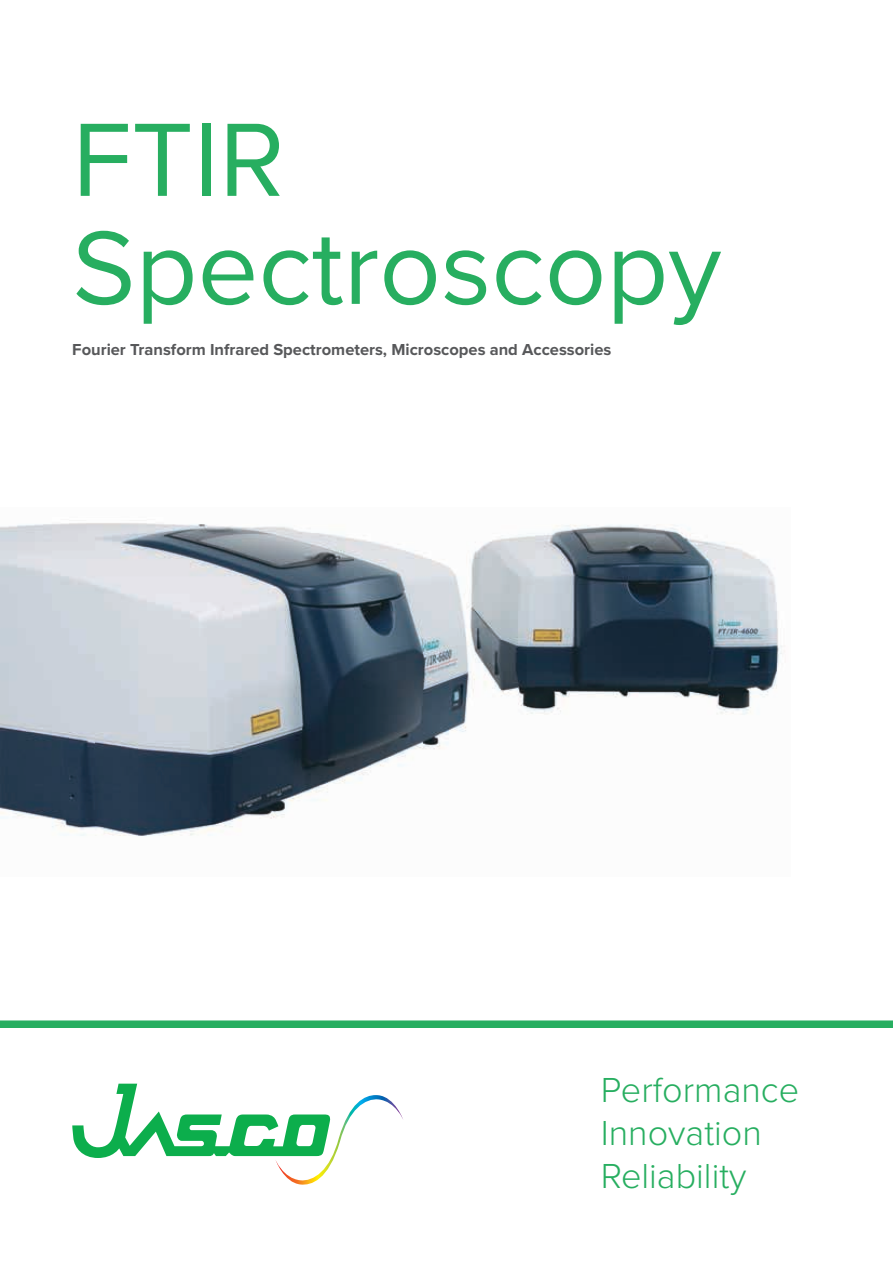
<style>
.page{position:relative;width:893px;height:1263px;background:#fff}
.page>*{position:absolute;margin:0;border:0;box-sizing:border-box;transform-origin:0 0}
.t1{font:108px/108px "Proxima Nova";color:#27ae60}
.t2{font:300 36px/43.2px "Proxima Nova";color:#27ae60}
.t3{font:700 16.5px "Proxima Nova";color:#57585a}
</style>
<div class="page">
<svg style="left:72px;top:1084px;width:331px;height:101px"></svg>
<svg style="left:0;top:1020px;width:893px;height:7px;background:#35b36a"></svg>
<img style="left:0;top:523px;width:785px;height:313px">
<h1 class="t1" style="left:72px;top:110px;width:651px">FTIR<br>Spectroscopy</h1>
<p class="t3" style="left:72px;top:340px;width:541px">Fourier Transform Infrared Spectrometers, Microscopes and Accessories</p>
<h2 class="t2" style="left:601px;top:1069px;width:200px">Performance<br>Innovation<br>Reliability</h2>
</div>
